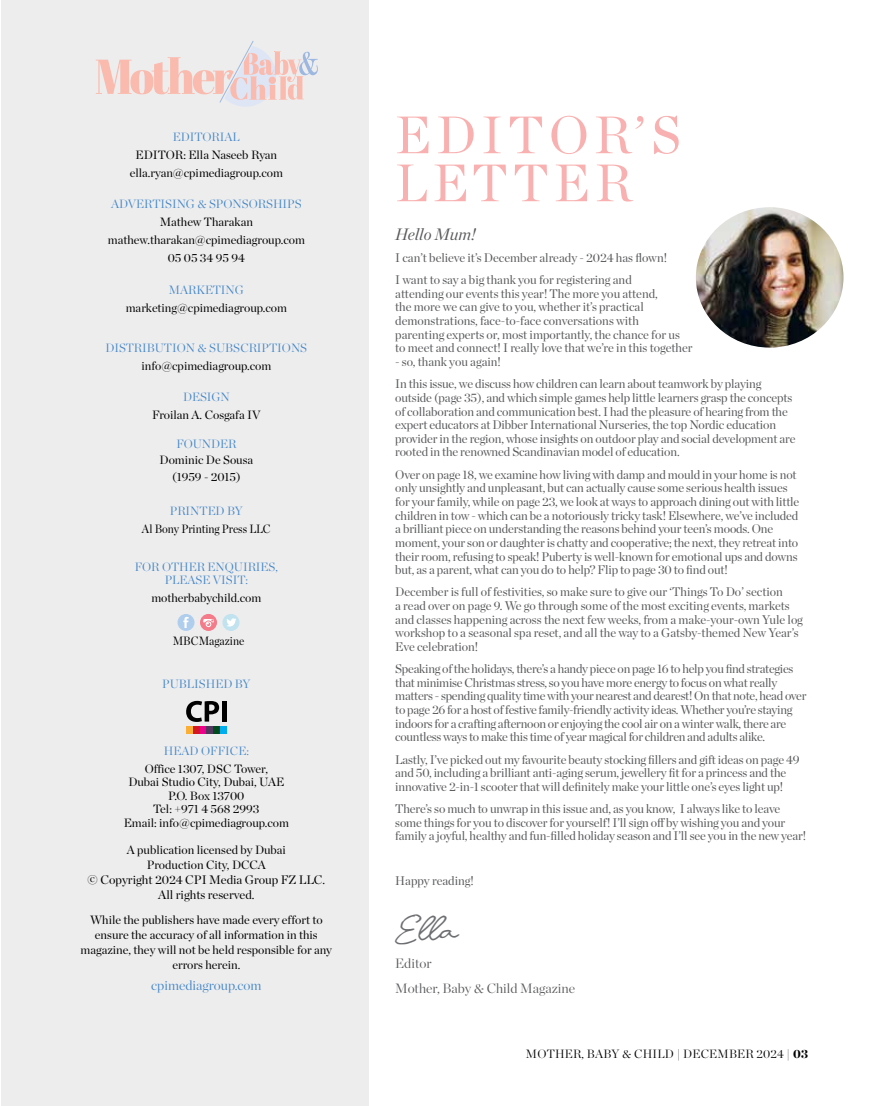
<style>
.page{position:relative;width:893px;height:1106px;background:#fff}
.page>*{position:absolute;margin:0;border:0;box-sizing:border-box;transform-origin:0 0}
.t1{font:52.5px/48px "Chronicle Display";letter-spacing:.1em;color:#f8b1b0}
.t2{font:39px "Antigua Presidente";color:#6d6e71}
.t3{font:italic 16.5px "Chronicle Display";color:#58595b}
.t4{font:300 13.5px/25px "Chronicle Display";color:#58595b}
.t5{font:300 13.5px "Chronicle Display";color:#4286c6}
.t6{font:12.45px/13.6px "Chronicle Display";letter-spacing:-.01em;color:#58595b}
.t7{font:12.3px/15px "Chronicle Display";color:#000;text-align:center}
.t8{font:12px/13.5px "Chronicle Display";color:#000;text-align:center}
.t9{font:300 12px/13.5px "Chronicle Display";color:#4286c6;text-align:center}
.t10{font:300 12px "Chronicle Display";letter-spacing:.02em;color:#000}
.t11{font:12px "Chronicle Display";color:#000;scale:.92 1}
.s1{font-weight:900}
</style>
<div class="page">
<div style="left:1px;top:0;width:368px;height:1106px;background:#ededee"></div>
<div style="left:177px;top:614px;width:18px;height:17px;background:#a9caed;border-radius:50%"></div>
<svg style="left:183px;top:617px;width:6px;height:11px"></svg>
<div style="left:200px;top:614px;width:17px;height:17px;background:#f37b8a;border-radius:50%"></div>
<svg style="left:203px;top:619px;width:11px;height:8px"></svg>
<div style="left:222px;top:614px;width:17px;height:17px;background:#c1e2ef;border-radius:50%"></div>
<svg style="left:226px;top:618px;width:10px;height:9px"></svg>
<img style="left:696px;top:207px;width:147px;height:140px">
<svg style="left:96px;top:41px;width:222px;height:66px"></svg>
<div style="left:186px;top:726px;width:7px;height:7px;background:#fbaf34"></div>
<div style="left:193px;top:726px;width:7px;height:7px;background:#d21820"></div>
<div style="left:200px;top:726px;width:6px;height:7px;background:#ec008c"></div>
<div style="left:206px;top:726px;width:7px;height:7px;background:#52385e"></div>
<div style="left:213px;top:726px;width:7px;height:7px;background:#004b1c"></div>
<div style="left:220px;top:726px;width:7px;height:7px;background:#00aeef"></div>
<svg style="left:186px;top:701px;width:33px;height:21px"></svg>
<hr style="left:222px;top:701px;width:4px;height:20px;background:#000">
<p class="t9" style="left:173px;top:129px;width:69px">EDITORIAL</p>
<p class="t8" style="left:130px;top:144px;width:155px;line-height:18px">EDITOR: Ella Naseeb Ryan ella.ryan@cpimediagroup.com</p>
<p class="t9" style="left:111px;top:196px;width:192px">ADVERTISING &amp; SPONSORSHIPS</p>
<p class="t8" style="left:108px;top:212px;width:199px;line-height:18px">Mathew Tharakan mathew.tharakan@cpimediagroup.com<br>05 05 34 95 94</p>
<p class="t9" style="left:169px;top:282px;width:76px">MARKETING</p>
<p class="t8" style="left:126px;top:300px;width:163px">marketing@cpimediagroup.com</p>
<p class="t9" style="left:106px;top:340px;width:203px">DISTRIBUTION &amp; SUBSCRIPTIONS</p>
<p class="t8" style="left:141px;top:358px;width:131px">info@cpimediagroup.com</p>
<p class="t9" style="left:183px;top:389px;width:48px">DESIGN</p>
<p class="t8" style="left:152px;top:407px;width:110px">Froilan A. Cosgafa IV</p>
<p class="t9" style="left:176px;top:436px;width:61px">FOUNDER</p>
<p class="t8" style="left:160px;top:451px;width:95px;line-height:16.5px">Dominic De Sousa (1959 - 2015)</p>
<p class="t9" style="left:170px;top:503px;width:74px">PRINTED BY</p>
<p class="t11" style="left:142px;top:520px;width:141px">Al Bony Printing Press LLC</p>
<p class="t9" style="left:135px;top:559px;width:144px">FOR OTHER ENQUIRIES,<br>PLEASE VISIT:</p>
<p class="t8" style="left:151px;top:590px;width:111px">motherbabychild.com</p>
<p class="t11" style="left:173px;top:632px;width:79px">MBCMagazine</p>
<p class="t9" style="left:162px;top:675px;width:90px">PUBLISHED BY</p>
<p class="t9" style="left:164px;top:743px;width:87px">HEAD OFFICE:</p>
<p class="t8" style="left:124px;top:761px;width:167px">Office 1307, DSC Tower,<br>Dubai Studio City, Dubai, UAE<br>P.O. Box 13700<br>Tel: +971 4 568 2993<br>Email: info@cpimediagroup.com</p>
<p class="t8" style="left:127px;top:841px;width:161px;line-height:15px">A publication licensed by Dubai<br>Production City, DCCA</p>
<p class="t7" style="left:88px;top:871px;width:239px">© Copyright 2024 CPI Media Group FZ LLC.<br>All rights reserved.</p>
<p class="t8" style="left:81px;top:911px;width:253px;line-height:15px">While the publishers have made every effort to ensure the accuracy of all information in this magazine, they will not be held responsible for any errors herein.</p>
<p class="t5" style="left:151px;top:975px;width:112px">cpimediagroup.com</p>
<h1 class="t1" style="left:395px;top:107px;width:287px">EDITOR’S<br>LETTER</h1>
<h3 class="t3" style="left:395px;top:221px;width:82px">Hello Mum!</h3>
<p class="t6" style="left:395px;top:246px;width:273px;line-height:22.2px">I can’t believe it’s December already - 2024 has flown!<br>I want to say a big thank you for registering and</p>
<p class="t6" style="left:395px;top:286px;width:299px">attending our events this year! The more you attend,<br>the more we can give to you, whether it’s practical demonstrations, face-to-face conversations with<br>parenting experts or, most importantly, the chance for us to meet and connect! I really love that we’re in this together</p>
<p class="t6" style="left:395px;top:350px;width:368px;line-height:22.2px">- so, thank you again!<br>In this issue, we discuss how children can learn about teamwork by playing</p>
<p class="t6" style="left:395px;top:390px;width:402px">outside (page 35), and which simple games help little learners grasp the concepts of collaboration and communication best. I had the pleasure of hearing from the expert educators at Dibber International Nurseries, the top Nordic education provider in the region, whose insights on outdoor play and social development are rooted in the renowned Scandinavian model of education.</p>
<p class="t6" style="left:395px;top:466px;width:406px">Over on page 18, we examine how living with damp and mould in your home is not only unsightly and unpleasant, but can actually cause some serious health issues for your family, while on page 23, we look at ways to approach dining out with little children in tow - which can be a notoriously tricky task! Elsewhere, we’ve included a brilliant piece on understanding the reasons behind your teen’s moods. One moment, your son or daughter is chatty and cooperative; the next, they retreat into their room, refusing to speak! Puberty is well-known for emotional ups and downs but, as a parent, what can you do to help? Flip to page 30 to find out!</p>
<p class="t6" style="left:395px;top:584px;width:409px">December is full of festivities, so make sure to give our ‘Things To Do’ section<br>a read over on page 9. We go through some of the most exciting events, markets and classes happening across the next few weeks, from a make-your-own Yule log workshop to a seasonal spa reset, and all the way to a Gatsby-themed New Year’s Eve celebration!</p>
<p class="t6" style="left:395px;top:661px;width:413px">Speaking of the holidays, there’s a handy piece on page 16 to help you find strategies that minimise Christmas stress, so you have more energy to focus on what really matters - spending quality time with your nearest and dearest! On that note, head over to page 26 for a host of festive family-friendly activity ideas. Whether you’re staying indoors for a crafting afternoon or enjoying the cool air on a winter walk, there are countless ways to make this time of year magical for children and adults alike.</p>
<p class="t6" style="left:395px;top:751px;width:406px">Lastly, I’ve picked out my favourite beauty stocking fillers and gift ideas on page 49 and 50, including a brilliant anti-aging serum, jewellery fit for a princess and the innovative 2-in-1 scooter that will definitely make your little one’s eyes light up!</p>
<p class="t6" style="left:395px;top:801px;width:412px">There’s so much to unwrap in this issue and, as you know, I always like to leave some things for you to discover for yourself! I’ll sign off by wishing you and your family a joyful, healthy and fun-filled holiday season and I’ll see you in the new year!</p>
<p class="t6" style="left:395px;top:872px;width:80px">Happy reading!</p>
<h2 class="t2" style="left:395px;top:905px;width:64px">Ella</h2>
<p class="t4" style="left:395px;top:949px;width:181px">Editor<br>Mother, Baby &amp; Child Magazine</p>
<p class="t10" style="left:526px;top:1044px;width:283px">MOTHER, BABY &amp; CHILD | DECEMBER 2024 | <span class="s1">03</span></p>
</div>
